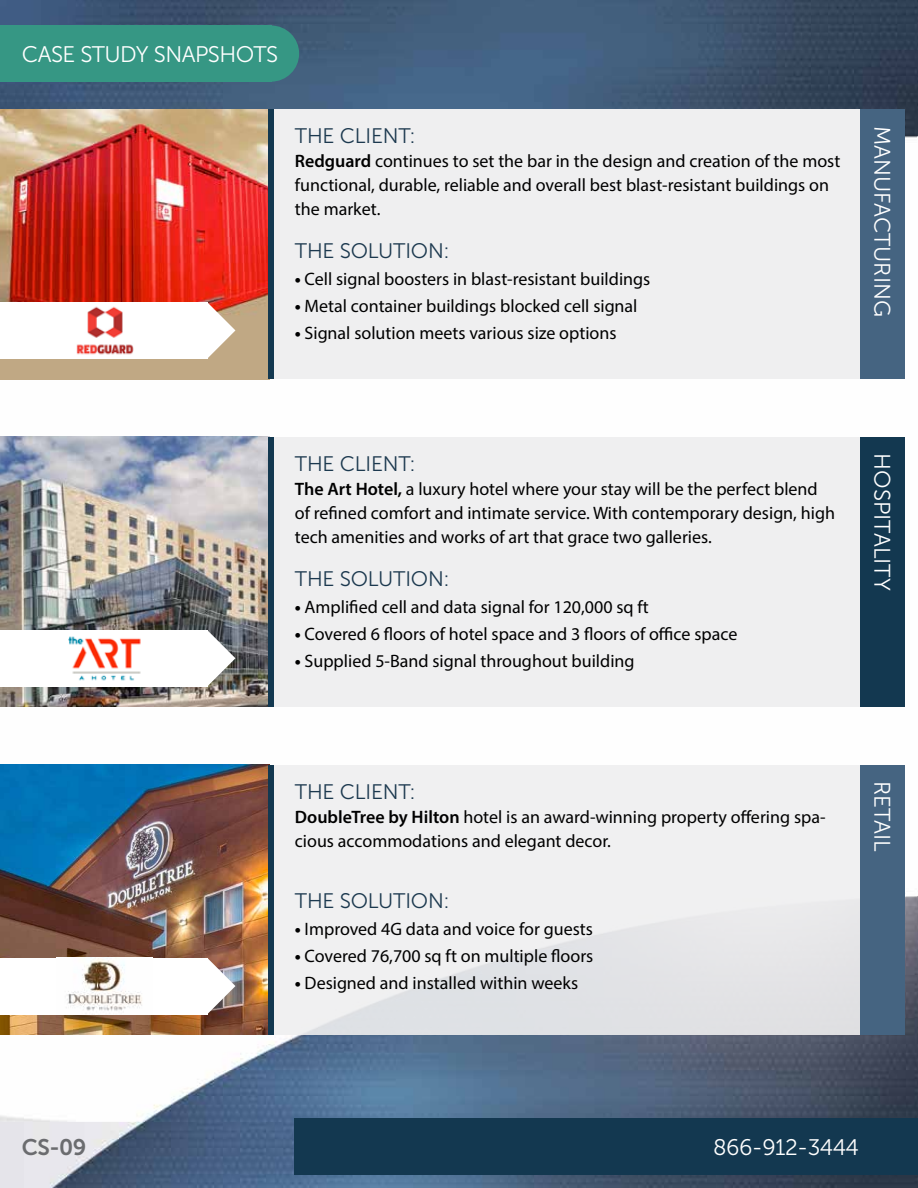
<style>
.page{position:relative;width:918px;height:1188px;background:#fff}
.page>*{position:absolute;margin:0;border:0;box-sizing:border-box;transform-origin:0 0}
.t1{font:22.5px "Museo Sans 300";letter-spacing:-.025em;color:#fff}
.t2{font:22.5px "Museo Sans 300";color:#fff}
.t3{font:22.5px "Museo Sans 700";color:#6b6c6f}
.t4{font:21px "Museo Sans 300";letter-spacing:-.01em;color:#1c394f}
.t5{font:18px/24px "Myriad Pro";color:#000}
.s1{font-weight:600}
.s2{font-weight:700}
</style>
<div class="page">
<img style="left:0;top:0;width:918px;height:1188px">
<div style="left:270px;top:109px;width:590px;height:270px;background:#efeff0"></div>
<div style="left:270px;top:437px;width:590px;height:270px;background:#efeff0"></div>
<div style="left:270px;top:765px;width:590px;height:270px;background:linear-gradient(to bottom,#f4f4f4,#e3e4e7)"></div>
<div style="left:243px;top:25px;width:56px;height:57px;background:#369784;border-radius:50%"></div>
<div style="left:0;top:26px;width:271px;height:56px;background:#369784"></div>
<div style="left:295px;top:1118px;width:623px;height:56px;background:#133850"></div>
<img style="left:0;top:109px;width:268px;height:270px">
<svg style="left:207px;top:302px;width:28px;height:57px"></svg>
<img style="left:0;top:437px;width:268px;height:270px">
<svg style="left:207px;top:630px;width:28px;height:56px"></svg>
<img style="left:0;top:765px;width:268px;height:270px">
<svg style="left:207px;top:958px;width:28px;height:56px"></svg>
<div style="left:0;top:302px;width:207px;height:57px;background:#fff"></div>
<img style="left:76px;top:306px;width:58px;height:49px">
<div style="left:0;top:630px;width:207px;height:56px;background:#fff"></div>
<img style="left:68px;top:636px;width:73px;height:45px">
<div style="left:0;top:958px;width:207px;height:56px;background:#fff"></div>
<img style="left:66px;top:958px;width:76px;height:53px">
<div style="left:860px;top:109px;width:44px;height:270px;background:#456481"></div>
<div style="left:860px;top:437px;width:44px;height:270px;background:#133850"></div>
<div style="left:860px;top:765px;width:44px;height:270px;background:#456481"></div>
<div style="left:268px;top:109px;width:6px;height:270px;background:#133850"></div>
<div style="left:268px;top:437px;width:6px;height:270px;background:#133850"></div>
<div style="left:268px;top:765px;width:6px;height:270px;background:#133850"></div>
<p class="t1" style="left:22px;top:42px;width:258px">CASE STUDY SNAPSHOTS</p>
<p class="t4" style="left:295px;top:125px;width:122px">THE CLIENT:</p>
<p class="t5" style="left:295px;top:149px;width:547px"><span class="s1">Redguard</span> continues to set the bar in the design and creation of the most functional, durable, reliable and overall best blast-resistant buildings on the market.</p>
<p class="t4" style="left:295px;top:240px;width:156px">THE SOLUTION:</p>
<p class="t5" style="left:295px;top:267px;width:357px"><span class="s2">•</span> Cell signal boosters in blast-resistant buildings</p>
<p class="t5" style="left:295px;top:294px;width:344px"><span class="s2">•</span> Metal container buildings blocked cell signal</p>
<p class="t5" style="left:295px;top:321px;width:323px"><span class="s2">•</span> Signal solution meets various size options</p>
<p class="t2" style="left:894px;top:126px;width:193px;rotate:90deg">MANUFACTURING</p>
<p class="t4" style="left:295px;top:452px;width:122px">THE CLIENT:</p>
<p class="t5" style="left:295px;top:477px;width:542px"><span class="s1">The Art Hotel,</span> a luxury hotel where your stay will be the perfect blend of refined comfort and intimate service. With contemporary design, high tech amenities and works of art that grace two galleries.</p>
<p class="t4" style="left:295px;top:568px;width:156px">THE SOLUTION:</p>
<p class="t5" style="left:295px;top:595px;width:355px"><span class="s2">•</span> Amplified cell and data signal for 120,000 sq ft</p>
<p class="t5" style="left:295px;top:622px;width:444px"><span class="s2">•</span> Covered 6 floors of hotel space and 3 floors of office space</p>
<p class="t5" style="left:295px;top:649px;width:341px"><span class="s2">•</span> Supplied 5-Band signal throughout building</p>
<p class="t2" style="left:894px;top:453px;width:139px;rotate:90deg">HOSPITALITY</p>
<p class="t4" style="left:295px;top:780px;width:122px">THE CLIENT:</p>
<p class="t5" style="left:295px;top:804px;width:532px"><span class="s1">DoubleTree by Hilton</span> hotel is an award-winning property offering spa&shy;cious accommodations and elegant decor.</p>
<p class="t4" style="left:295px;top:889px;width:156px">THE SOLUTION:</p>
<p class="t5" style="left:295px;top:917px;width:300px"><span class="s2">•</span> Improved 4G data and voice for guests</p>
<p class="t5" style="left:295px;top:944px;width:300px"><span class="s2">•</span> Covered 76,700 sq ft on multiple floors</p>
<p class="t5" style="left:295px;top:971px;width:285px"><span class="s2">•</span> Designed and installed within weeks</p>
<p class="t1" style="left:894px;top:781px;width:72px;rotate:90deg">RETAIL</p>
<p class="t3" style="left:22px;top:1134px;width:66px">CS-09</p>
<p class="t1" style="left:713px;top:1135px;width:147px">866-912-3444</p>
</div>
